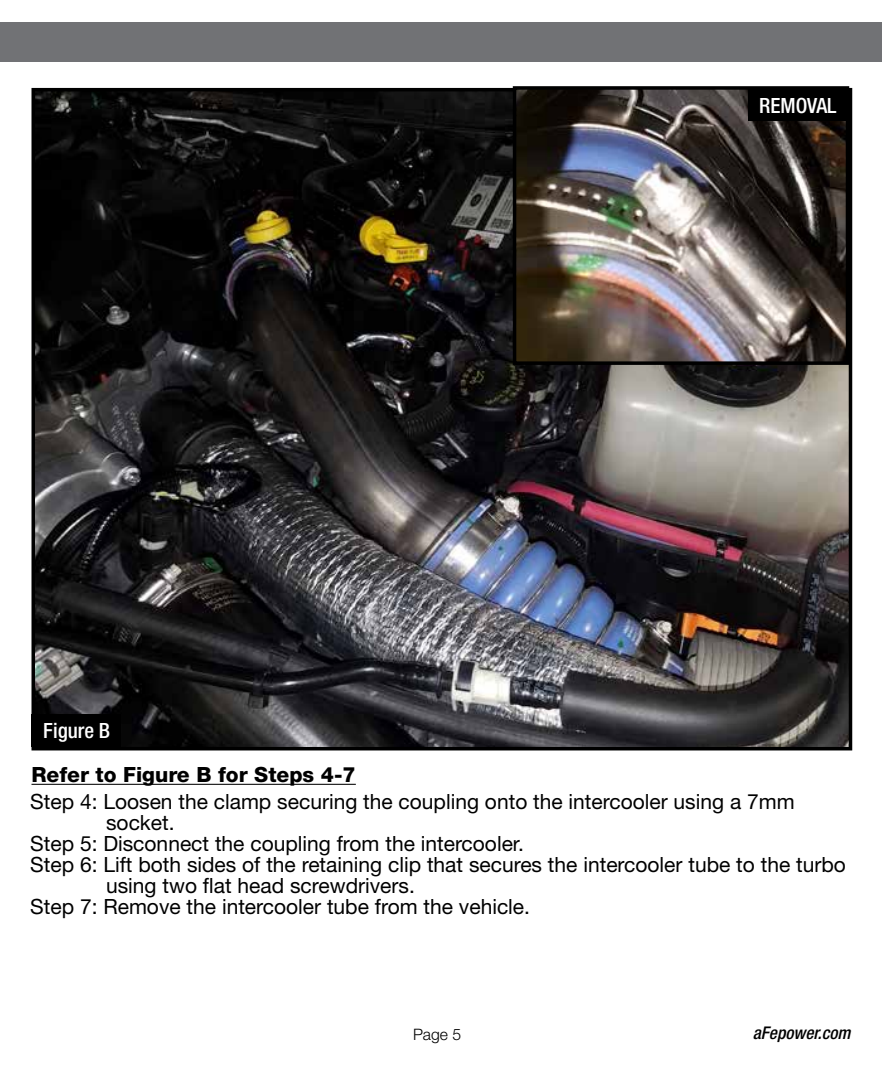
<style>
.page{position:relative;width:882px;height:1071px;background:#fff}
.page>*{position:absolute;margin:0;border:0;box-sizing:border-box;transform-origin:0 0}
.t1{font:21px "Helvetica Neue";color:#000}
.t2{font:800 21px "Helvetica Neue";color:#000}
.t3{font:500 condensed 21px "Helvetica Neue";color:#fff}
.t4{font:italic 500 condensed 17.5px "Helvetica Neue";color:#000}
.t5{font:300 15.75px "Helvetica Neue";color:#000}
</style>
<div class="page">
<img style="left:37px;top:93px;width:810px;height:652px">
<div style="left:32px;top:88px;width:820px;height:662px;border:4px solid #000"></div>
<div style="left:0;top:23px;width:882px;height:39px;background:#717275"></div>
<hr style="left:32px;top:784px;width:324px;height:1px;background:#000">
<img style="left:518px;top:91px;width:326px;height:269px">
<div style="left:513px;top:86px;width:336px;height:279px;border:4px solid #000"></div>
<div style="left:748px;top:88px;width:102px;height:33px;background:#000"></div>
<div style="left:32px;top:714px;width:89px;height:33px;background:#000"></div>
<p class="t3" style="left:43px;top:719px;width:68px">Figure B</p>
<p class="t3" style="left:759px;top:93px;width:79px">REMOVAL</p>
<p class="t2" style="left:32px;top:762px;width:326px">Refer to Figure B for Steps 4-7</p>
<p class="t1" style="left:30px;top:789px;width:766px">Step 4: Loosen the clamp securing the coupling onto the intercooler using a 7mm</p>
<p class="t1" style="left:106px;top:810px;width:70px">socket.</p>
<p class="t1" style="left:30px;top:831px;width:495px">Step 5: Disconnect the coupling from the intercooler.</p>
<p class="t1" style="left:30px;top:852px;width:817px">Step 6: Lift both sides of the retaining clip that secures the intercooler tube to the turbo</p>
<p class="t1" style="left:106px;top:873px;width:310px">using two flat head screwdrivers.</p>
<p class="t1" style="left:30px;top:894px;width:501px">Step 7: Remove the intercooler tube from the vehicle.</p>
<p class="t5" style="left:413px;top:1024px;width:50px">Page 5</p>
<p class="t4" style="left:753px;top:1023px;width:99px">aFepower.com</p>
</div>
